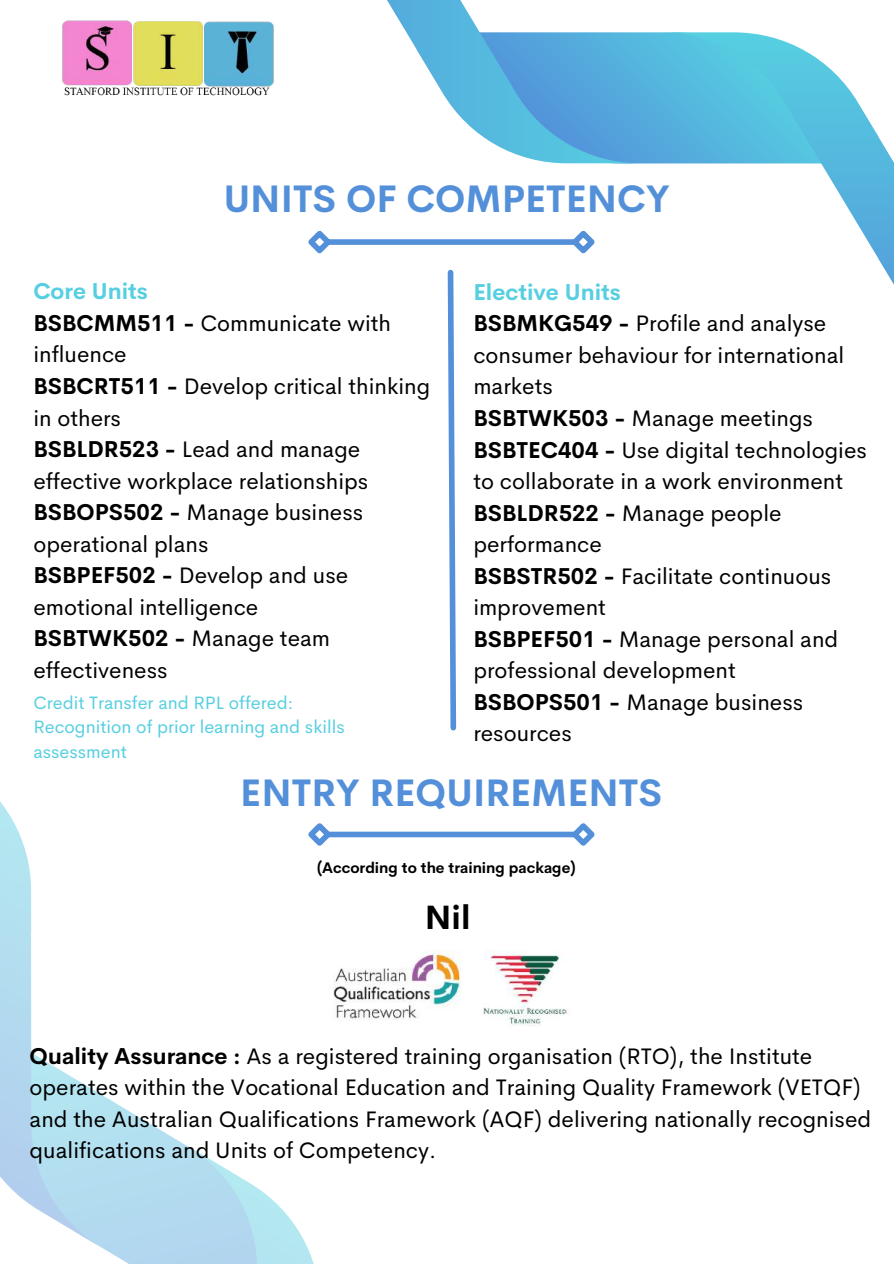
<style>
.page{position:relative;width:894px;height:1264px;background:#fff}
.page>*{position:absolute;margin:0;border:0;box-sizing:border-box;transform-origin:0 0}
.t1{font:700 37.5px "Cerebri Sans";color:#5390d9}
.t2{font:700 33px "Cerebri Sans";color:#000}
.t3{font:22.5px/31.5px "Cerebri Sans";color:#000}
.t4{font:18px/24.8px "Cerebri Sans";color:#56cfe1}
.t5{font:700 15px "Cerebri Sans";color:#000}
.s1{font-weight:700;color:#56cfe1}
.s2{font-weight:700}
</style>
<div class="page">
<svg style="left:640px;top:32px;width:20px;height:131px;background:#54afdd"></svg>
<svg style="left:660px;top:32px;width:233px;height:251px"></svg>
<svg style="left:387px;top:0;width:253px;height:163px"></svg>
<img style="left:62px;top:20px;width:212px;height:76px">
<svg style="left:0;top:801px;width:185px;height:409px"></svg>
<svg style="left:39px;top:1145px;width:275px;height:118px"></svg>
<div style="left:328px;top:239px;width:246px;height:6px;background:#5390d9"></div>
<svg style="left:308px;top:230px;width:28px;height:24px"></svg>
<svg style="left:566px;top:230px;width:29px;height:24px"></svg>
<svg style="left:447px;top:269px;width:10px;height:462px"></svg>
<div style="left:328px;top:831px;width:246px;height:6px;background:#5390d9"></div>
<svg style="left:308px;top:823px;width:28px;height:23px"></svg>
<svg style="left:566px;top:823px;width:29px;height:23px"></svg>
<img style="left:333px;top:950px;width:237px;height:76px">
<h1 class="t1" style="left:224px;top:175px;width:447px">UNITS OF COMPETENCY</h1>
<p class="t3" style="left:33px;top:276px;width:398px"><span class="s1">Core Units<br></span><span class="s2">BSBCMM511 -</span> Communicate with influence<br><span class="s2">BSBCRT511 -</span> Develop critical thinking in others<br><span class="s2">BSBLDR523 -</span> Lead and manage effective workplace relationships<br><span class="s2">BSBOPS502 -</span> Manage business operational plans<br><span class="s2">BSBPEF502 -</span> Develop and use emotional intelligence<br><span class="s2">BSBTWK502 -</span> Manage team effectiveness</p>
<p class="t3" style="left:473px;top:276px;width:395px"><span class="s1">Elective Units<br></span><span class="s2">BSBMKG549 -</span> Profile and analyse consumer behaviour for international markets<br><span class="s2">BSBTWK503 -</span> Manage meetings<br><span class="s2">BSBTEC404 -</span> Use digital technologies to collaborate in a work environment<br><span class="s2">BSBLDR522 -</span> Manage people performance<br><span class="s2">BSBSTR502 -</span> Facilitate continuous improvement<br><span class="s2">BSBPEF501 -</span> Manage personal and professional development<br><span class="s2">BSBOPS501 -</span> Manage business resources</p>
<h1 class="t1" style="left:240px;top:768px;width:423px">ENTRY REQUIREMENTS</h1>
<p class="t4" style="left:33px;top:690px;width:313px">Credit Transfer and RPL offered:<br>Recognition of prior learning and skills assessment</p>
<p class="t5" style="left:317px;top:858px;width:260px">(According to the training package)</p>
<h2 class="t2" style="left:424px;top:896px;width:47px">Nil</h2>
<p class="t3" style="left:30px;top:1039px;width:842px"><span class="s2">Quality Assurance :</span> As a registered training organisation (RTO), the Institute operates within the Vocational Education and Training Quality Framework (VETQF) and the Australian Qualifications Framework (AQF) delivering nationally recognised qualifications and Units of Competency.</p>
</div>
